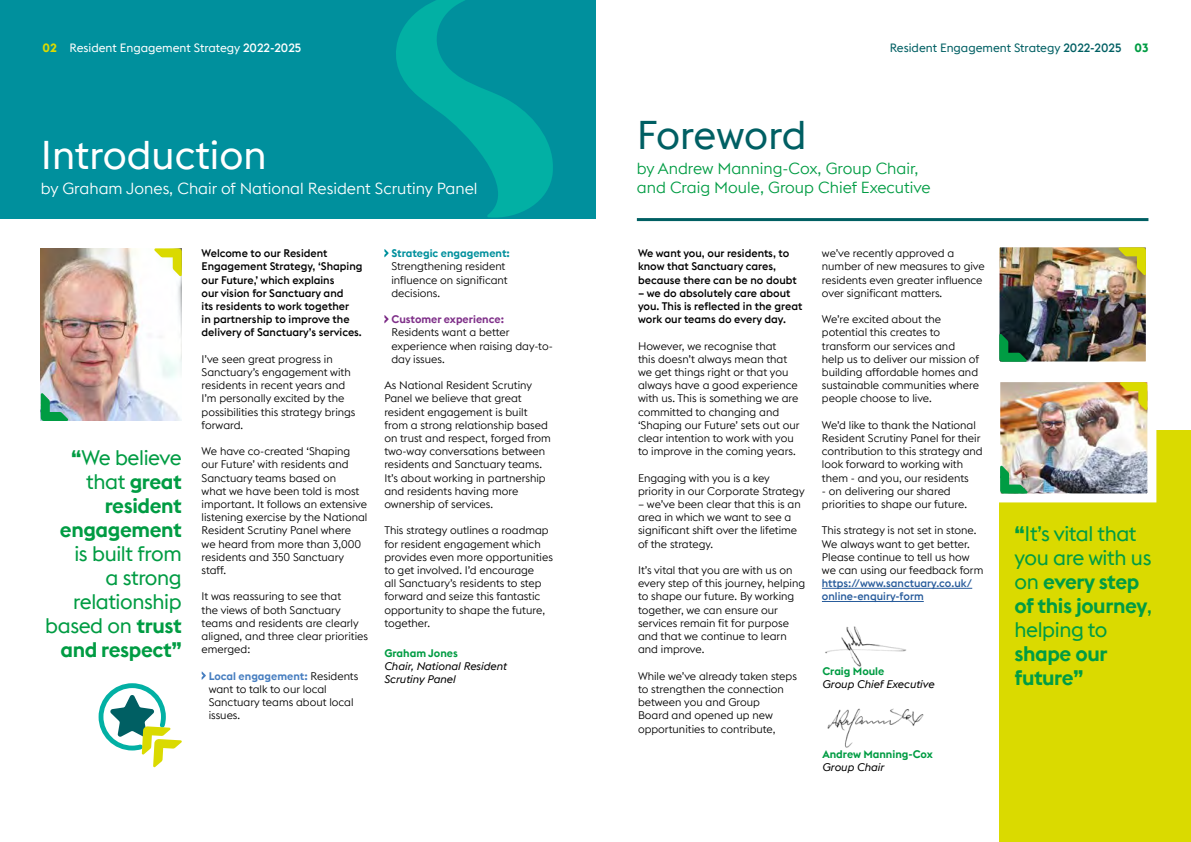
<style>
.page{position:relative;width:1191px;height:842px;background:#fff}
.page>*{position:absolute;margin:0;border:0;box-sizing:border-box;transform-origin:0 0}
.t1{font:40px "Euclid Flex B";color:#fff}
.t2{font:40px "Euclid Flex B";letter-spacing:-.005em;color:#005f63}
.t3{font:21px/24px "Euclid Flex B";letter-spacing:-.02em;color:#009c43;text-align:right}
.t4{font:600 21px/24px "Euclid Flex B";letter-spacing:-.02em;color:#009c43;text-align:right}
.t5{font:300 16px/19.2px "Euclid Flex B";color:#009c43}
.t6{font:300 16px "Euclid Flex B";color:#fff}
.t7{font:12px "Euclid Flex B";color:#005f63}
.t8{font:12px "Euclid Flex B";color:#fff}
.t9{font:700 12px "Euclid Flex B";color:#dada00}
.t10{font:300 11px/13.2px "Euclid Flex B";color:#000}
.t11{font:500 11px/13.2px "Euclid Flex B";color:#000}
.t12{font:italic 11px/13.2px "Euclid Flex B";color:#000}
.t13{font:500 11px/13.2px "Euclid Flex B";color:#275b9b}
.t14{font:600 11px "Euclid Flex B";color:#009c43}
.t15{font:600 11px "Euclid Flex B";color:#00909d}
.t16{font:600 11px "Euclid Flex B";color:#7f3089}
.s1{font-weight:500}
.s2{font-weight:700;color:#009c43}
.s3{font-weight:700}
.s4{font-weight:400}
.s5{font-weight:600}
.s6{font-weight:600;color:#477ec0}
</style>
<div class="page">
<div style="left:999px;top:431px;width:192px;height:411px;background:#dada00"></div>
<div style="left:0;top:0;width:595px;height:218px;background:#00909d"></div>
<hr style="left:822px;top:588px;width:150px;height:1px;background:#275b9b">
<hr style="left:822px;top:601px;width:101px;height:1px;background:#275b9b">
<svg style="left:202px;top:671px;width:4px;height:9px"></svg>
<svg style="left:384px;top:249px;width:5px;height:8px"></svg>
<svg style="left:384px;top:315px;width:5px;height:8px"></svg>
<img style="left:41px;top:248px;width:141px;height:173px">
<svg style="left:98px;top:683px;width:84px;height:84px"></svg>
<svg style="left:392px;top:0;width:163px;height:219px"></svg>
<hr style="left:637px;top:218px;width:511px;height:3px;background:#005f63">
<img style="left:825px;top:626px;width:81px;height:40px">
<img style="left:827px;top:708px;width:97px;height:40px">
<img style="left:1001px;top:383px;width:145px;height:109px">
<div style="left:991px;top:373px;width:165px;height:129px;border:9px solid #fff"></div>
<img style="left:1000px;top:248px;width:145px;height:113px">
<div style="left:993px;top:241px;width:159px;height:127px;border:6px solid #fff"></div>
<svg style="left:41px;top:393px;width:28px;height:28px"></svg>
<svg style="left:154px;top:248px;width:28px;height:29px"></svg>
<svg style="left:999px;top:333px;width:28px;height:29px"></svg>
<svg style="left:1118px;top:247px;width:27px;height:29px"></svg>
<svg style="left:1000px;top:465px;width:28px;height:29px"></svg>
<svg style="left:1119px;top:382px;width:28px;height:28px"></svg>
<p class="t9" style="left:43px;top:40px;width:16px">02</p>
<p class="t7" style="left:889px;top:41px;width:260px">Resident Engagement Strategy <span class="s1">2022-2025</span> <span class="s2">03</span></p>
<p class="t8" style="left:69px;top:41px;width:233px">Resident Engagement Strategy <span class="s1">2022-2025</span></p>
<h2 class="t1" style="left:41px;top:132px;width:227px">Introduction</h2>
<h3 class="t6" style="left:41px;top:179px;width:438px">by Graham Jones, Chair of National Resident Scrutiny Panel</h3>
<h2 class="t2" style="left:637px;top:111px;width:171px">Foreword</h2>
<h3 class="t5" style="left:637px;top:159px;width:295px">by Andrew Manning-Cox, Group Chair, and Craig Moule, Group Chief Executive</h3>
<h2 class="t4" style="left:60px;top:445px;width:123px"><span class="s3">“</span><span class="s4">We believe that</span> great resident engagement</h2>
<h2 class="t3" style="left:45px;top:542px;width:138px">is built from<br>a strong relationship based on <span class="s5">trust and respect</span><span class="s3">”</span></h2>
<p class="t11" style="left:202px;top:247px;width:162px">Welcome to our Resident<br>Engagement Strategy, ‘Shaping our Future,’ which explains<br>our vision for Sanctuary and<br>its residents to work together<br>in partnership to improve the delivery of Sanctuary’s services.</p>
<p class="t10" style="left:202px;top:353px;width:155px">I’ve seen great progress in<br>Sanctuary’s engagement with residents in recent years and<br>I’m personally excited by the possibilities this strategy brings forward.</p>
<p class="t10" style="left:202px;top:445px;width:167px">We have co-created ‘Shaping our Future’ with residents and<br>Sanctuary teams based on<br>what we have been told is most important. It follows an extensive listening exercise by the National<br>Resident Scrutiny Panel where we heard from more than 3,000 residents and 350 Sanctuary staff.</p>
<p class="t10" style="left:202px;top:590px;width:168px">It was reassuring to see that<br>the views of both Sanctuary teams and residents are clearly aligned, and three clear priorities emerged:</p>
<p class="t10" style="left:209px;top:669px;width:151px"><span class="s6">Local engagement:</span> Residents want to talk to our local<br>Sanctuary teams about local issues.</p>
<p class="t15" style="left:391px;top:246px;width:120px">Strategic engagement:</p>
<p class="t10" style="left:391px;top:260px;width:118px">Strengthening resident influence on significant decisions.</p>
<p class="t16" style="left:391px;top:312px;width:114px">Customer experience:</p>
<p class="t10" style="left:391px;top:326px;width:163px">Residents want a better experience when raising day-to&shy;day issues.</p>
<p class="t10" style="left:384px;top:379px;width:168px">As National Resident Scrutiny<br>Panel we believe that great resident engagement is built from a strong relationship based on trust and respect, forged from two-way conversations between residents and Sanctuary teams.<br>It’s about working in partnership and residents having more ownership of services.</p>
<p class="t10" style="left:384px;top:524px;width:170px">This strategy outlines a roadmap for resident engagement which provides even more opportunities to get involved. I’d encourage<br>all Sanctuary’s residents to step forward and seize this fantastic opportunity to shape the future, together.</p>
<p class="t11" style="left:638px;top:247px;width:160px">We want you, our residents, to know that Sanctuary cares, because there can be no doubt</p>
<p class="t11" style="left:638px;top:286px;width:166px">– we do absolutely care about you. This is reflected in the great work our teams do every day.</p>
<p class="t10" style="left:638px;top:339px;width:163px">However, we recognise that<br>this doesn’t always mean that we get things right or that you always have a good experience with us. This is something we are committed to changing and ‘Shaping our Future’ sets out our clear intention to work with you to improve in the coming years.</p>
<p class="t10" style="left:638px;top:471px;width:168px">Engaging with you is a key priority in our Corporate Strategy</p>
<p class="t10" style="left:638px;top:498px;width:164px">– we’ve been clear that this is an area in which we want to see a significant shift over the lifetime of the strategy.</p>
<p class="t10" style="left:638px;top:564px;width:169px">It’s vital that you are with us on every step of this journey, helping to shape our future. By working together, we can ensure our services remain fit for purpose and that we continue to learn and improve.</p>
<p class="t10" style="left:638px;top:669px;width:160px">While we’ve already taken steps to strengthen the connection between you and Group<br>Board and opened up new opportunities to contribute,</p>
<p class="t10" style="left:822px;top:247px;width:164px">we’ve recently approved a number of new measures to give residents even greater influence over significant matters.</p>
<p class="t10" style="left:822px;top:313px;width:159px">We’re excited about the potential this creates to transform our services and help us to deliver our mission of building affordable homes and sustainable communities where people choose to live.</p>
<p class="t10" style="left:822px;top:419px;width:162px">We’d like to thank the National<br>Resident Scrutiny Panel for their contribution to this strategy and look forward to working with them - and you, our residents</p>
<p class="t10" style="left:822px;top:485px;width:147px">- on delivering our shared priorities to shape our future.</p>
<p class="t10" style="left:822px;top:524px;width:163px">This strategy is not set in stone.<br>We always want to get better.<br>Please continue to tell us how we can using our feedback form</p>
<p class="t13" style="left:822px;top:577px;width:152px">https://www.sanctuary.co.uk/ online-enquiry-form</p>
<p class="t14" style="left:384px;top:646px;width:75px">Graham Jones</p>
<p class="t12" style="left:384px;top:660px;width:124px">Chair, National Resident<br>Scrutiny Panel</p>
<p class="t14" style="left:822px;top:664px;width:64px">Craig Moule</p>
<p class="t12" style="left:822px;top:678px;width:114px">Group Chief Executive</p>
<p class="t14" style="left:822px;top:747px;width:112px">Andrew Manning-Cox</p>
<p class="t12" style="left:822px;top:760px;width:64px">Group Chair</p>
<h2 class="t3" style="left:1014px;top:522px;width:139px;text-align:left"><span class="s3">“</span>It’s vital that you are with us on <span class="s5">every step of this journey</span>, helping to</h2>
<h2 class="t4" style="left:1014px;top:641px;width:95px;text-align:left">shape our future<span class="s3">”</span></h2>
</div>
